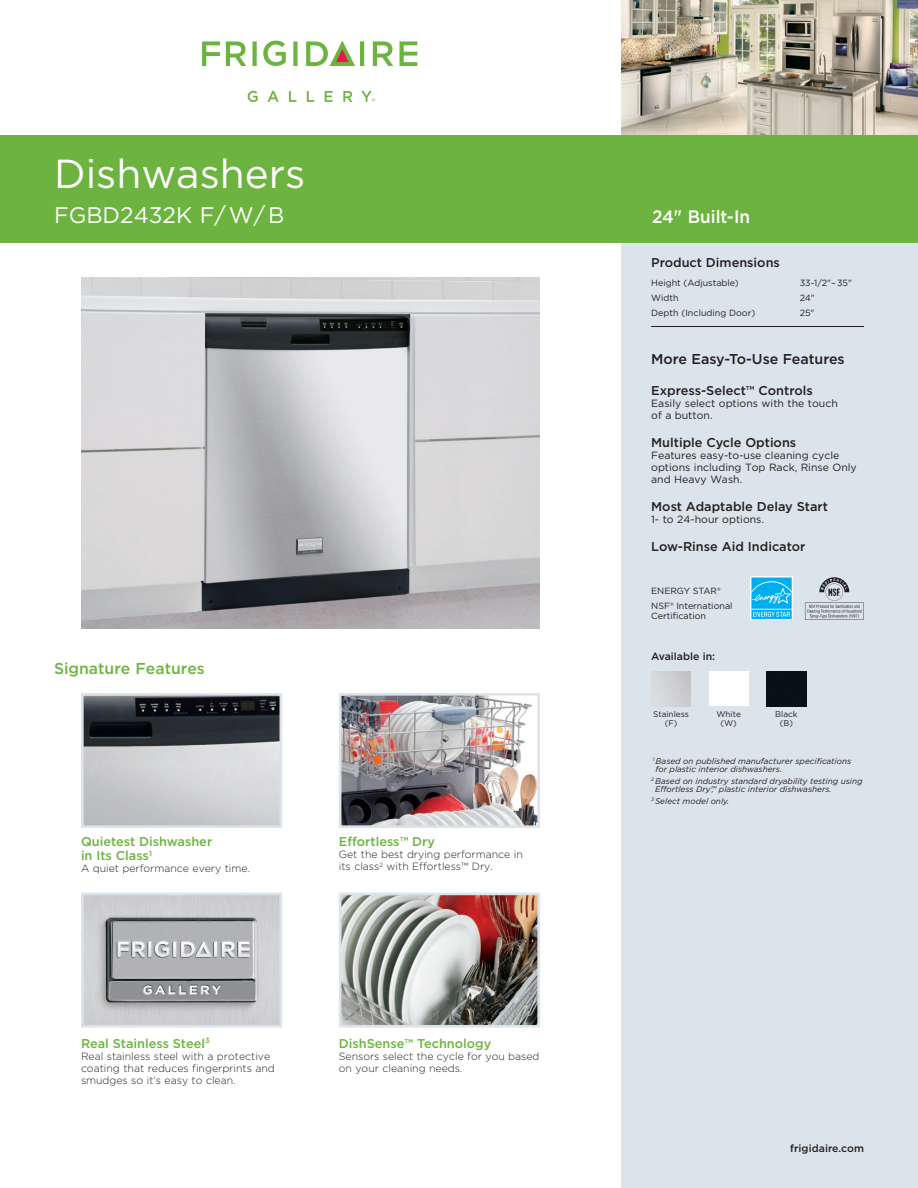
<style>
.page{position:relative;width:918px;height:1188px;background:#fff}
.page>*{position:absolute;margin:0;border:0;box-sizing:border-box;transform-origin:0 0}
.t1{font:40.5px "Gotham";color:#fff}
.t2{font:22.5px "Gotham";color:#fff}
.t3{font:500 18px "Gotham";color:#fff;scale:.95 1}
.t4{font:500 15.75px "Gotham";color:#6cb43f}
.t5{font:500 14.25px "Gotham";color:#231f20}
.t6{font:500 12.75px "Gotham";color:#231f20}
.t7{font:500 12.75px/14.2px "Gotham";color:#6cb43f}
.t8{font:300 10.5px/12px "Gotham";color:#231f20}
.t9{font:10.5px/12px "Gotham";color:#231f20}
.t10{font:500 10.5px "Gotham";color:#231f20}
.t11{font:9px/14.5px "Gotham";color:#231f20}
.t12{font:italic 8.25px/8.2px "Gotham";color:#231f20}
.t13{font:8.25px/9px "Gotham";color:#231f20;text-align:center}
</style>
<div class="page">
<div style="left:621px;top:0;width:297px;height:1188px;background:#dbe4ea"></div>
<img style="left:621px;top:0;width:297px;height:135px">
<div style="left:0;top:135px;width:918px;height:108px;background:#6cb43f"></div>
<hr style="left:651px;top:326px;width:213px;height:1px;background:#231f20">
<svg style="left:248px;top:91px;width:10px;height:11px"></svg>
<svg style="left:268px;top:91px;width:11px;height:11px"></svg>
<svg style="left:289px;top:91px;width:7px;height:11px"></svg>
<svg style="left:307px;top:91px;width:7px;height:11px"></svg>
<svg style="left:325px;top:91px;width:8px;height:11px"></svg>
<svg style="left:343px;top:91px;width:9px;height:11px"></svg>
<svg style="left:263px;top:41px;width:23px;height:25px"></svg>
<svg style="left:400px;top:41px;width:17px;height:25px"></svg>
<svg style="left:202px;top:41px;width:18px;height:25px"></svg>
<svg style="left:226px;top:41px;width:20px;height:25px"></svg>
<svg style="left:252px;top:41px;width:5px;height:25px"></svg>
<svg style="left:293px;top:41px;width:5px;height:25px"></svg>
<svg style="left:373px;top:41px;width:20px;height:25px"></svg>
<svg style="left:306px;top:40px;width:58px;height:26px"></svg>
<svg style="left:361px;top:91px;width:14px;height:11px"></svg>
<svg style="left:751px;top:577px;width:42px;height:43px"></svg>
<svg style="left:751px;top:578px;width:41px;height:41px;background:#2bbbf1"></svg>
<svg style="left:805px;top:577px;width:59px;height:43px"></svg>
<div style="left:709px;top:672px;width:40px;height:34px;background:#fff"></div>
<img style="left:767px;top:672px;width:39px;height:34px">
<img style="left:85px;top:697px;width:193px;height:127px">
<div style="left:81px;top:693px;width:201px;height:135px;border:3px solid #dbe4ea"></div>
<img style="left:343px;top:897px;width:193px;height:127px">
<div style="left:339px;top:893px;width:201px;height:135px;border:3px solid #dbe4ea"></div>
<img style="left:343px;top:697px;width:193px;height:127px">
<div style="left:339px;top:693px;width:201px;height:135px;border:3px solid #dbe4ea"></div>
<img style="left:85px;top:897px;width:193px;height:127px">
<div style="left:81px;top:893px;width:201px;height:135px;border:3px solid #dbe4ea"></div>
<img style="left:81px;top:277px;width:459px;height:351px">
<h1 class="t1" style="left:54px;top:147px;width:253px">Dishwashers</h1>
<h2 class="t2" style="left:54px;top:201px;width:232px">FGBD2432K F/ W/ B</h2>
<h3 class="t4" style="left:54px;top:658px;width:152px">Signature Features</h3>
<p class="t7" style="left:81px;top:834px;width:133px">Quietest Dishwasher in Its Class<sup>1</sup></p>
<p class="t8" style="left:81px;top:862px;width:171px">A quiet performance every time.</p>
<p class="t7" style="left:81px;top:1036px;width:130px">Real Stainless Steel<sup>3</sup></p>
<p class="t8" style="left:81px;top:1050px;width:195px">Real stainless steel with a protective coating that reduces fingerprints and smudges so it’s easy to clean.</p>
<p class="t7" style="left:339px;top:834px;width:98px">Effortless™ Dry</p>
<p class="t8" style="left:339px;top:848px;width:186px">Get the best drying performance in its class<sup>2</sup> with Effortless™ Dry.</p>
<p class="t7" style="left:339px;top:1036px;width:154px">DishSense™ Technology</p>
<p class="t8" style="left:339px;top:1050px;width:202px">Sensors select the cycle for you based on your cleaning needs.</p>
<h3 class="t3" style="left:652px;top:205px;width:105px">24" Built-In</h3>
<p class="t6" style="left:651px;top:254px;width:130px">Product Dimensions</p>
<p class="t11" style="left:651px;top:276px;width:89px">Height (Adjustable)</p>
<p class="t11" style="left:800px;top:276px;width:54px">33-1/2"– 35"</p>
<p class="t11" style="left:651px;top:290px;width:29px">Width</p>
<p class="t11" style="left:800px;top:290px;width:17px">24"</p>
<p class="t11" style="left:651px;top:305px;width:106px">Depth (Including Door)</p>
<p class="t11" style="left:800px;top:305px;width:16px">25"</p>
<h3 class="t5" style="left:651px;top:349px;width:195px">More Easy-To-Use Features</h3>
<p class="t6" style="left:651px;top:383px;width:163px">Express-Select™ Controls</p>
<p class="t9" style="left:651px;top:397px;width:188px">Easily select options with the touch of a button.</p>
<p class="t6" style="left:651px;top:434px;width:147px">Multiple Cycle Options</p>
<p class="t9" style="left:651px;top:449px;width:207px">Features easy-to-use cleaning cycle options including Top Rack, Rinse Only and Heavy Wash.</p>
<p class="t6" style="left:651px;top:498px;width:178px">Most Adaptable Delay Start</p>
<p class="t9" style="left:651px;top:513px;width:114px">1- to 24-hour options.</p>
<p class="t6" style="left:651px;top:538px;width:156px">Low-Rinse Aid Indicator</p>
<p class="t11" style="left:651px;top:584px;width:83px">ENERGY STAR®<br>NSF® International</p>
<p class="t11" style="left:651px;top:608px;width:56px">Certification</p>
<p class="t10" style="left:651px;top:650px;width:65px">Available in:</p>
<p class="t13" style="left:653px;top:710px;width:37px">Stainless (F)</p>
<p class="t13" style="left:716px;top:710px;width:26px">White (W)</p>
<p class="t13" style="left:775px;top:710px;width:24px">Black (B)</p>
<p class="t12" style="left:656px;top:757px;width:197px;text-indent:-3px"><sup>1</sup> Based on published manufacturer specifications for plastic interior dishwashers.</p>
<p class="t12" style="left:655px;top:777px;width:209px;text-indent:-4px"><sup>2</sup> Based on industry standard dryability testing using<br>Effortless Dry™, plastic interior dishwashers.</p>
<p class="t12" style="left:651px;top:796px;width:80px"><sup>3</sup> Select model only.</p>
<p class="t10" style="left:790px;top:1141px;width:75px">frigidaire.com</p>
</div>
